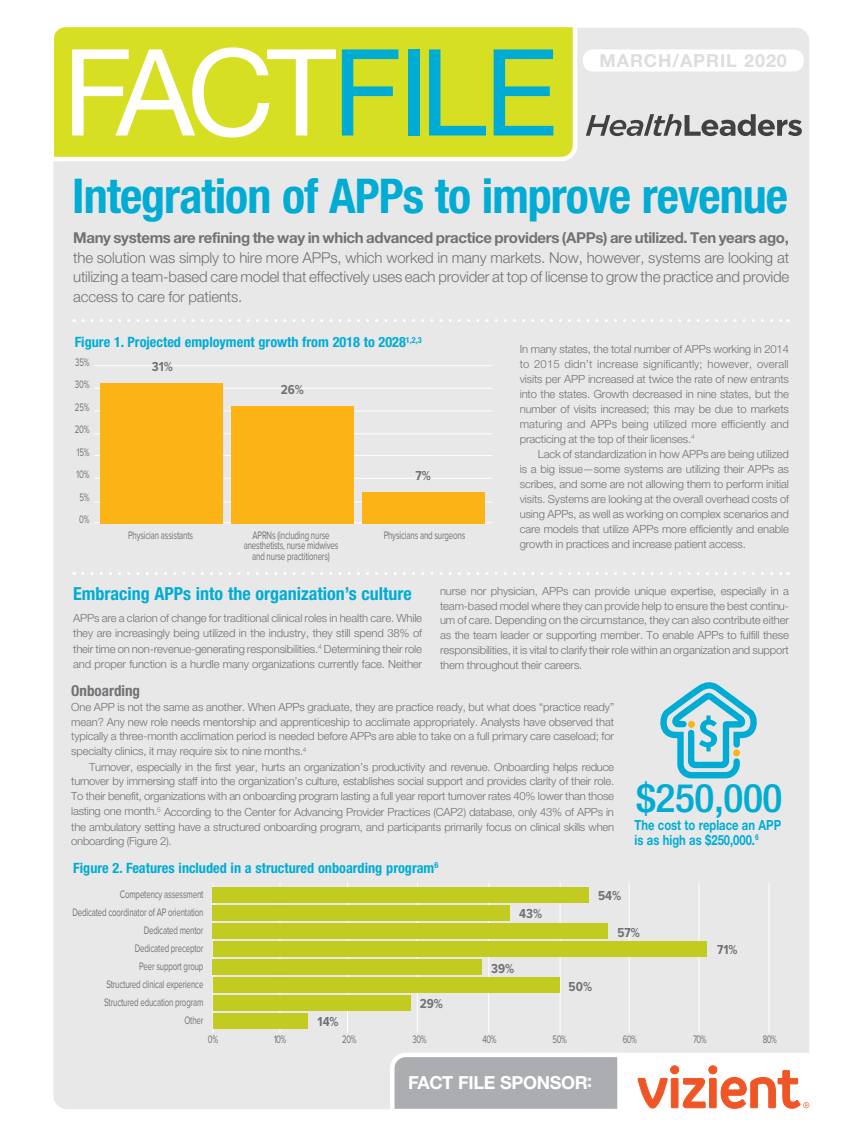
<style>
.page{position:relative;width:864px;height:1134px;background:#fff}
.page>*{position:absolute;margin:0;border:0;box-sizing:border-box;transform-origin:0 0}
.t1{font:120.45px "Helvetica Neue LT Std";letter-spacing:-.06em;color:#fff}
.t2{font:700 condensed 48px "Helvetica Neue LT Std";letter-spacing:-.02em;color:#00acd4}
.t3{font:500 condensed 39.6px "Helvetica Neue LT Std";letter-spacing:-.01em;color:#00acd4;scale:1.05 1}
.t4{font:700 condensed 18px "Helvetica Neue LT Std";color:#00acd4}
.t5{font:700 18px "Helvetica Neue LT Std";letter-spacing:-.02em;color:#fff}
.t6{font:700 18px "Helvetica Neue LT Std";letter-spacing:.05em;color:#dcddde}
.t7{font:300 15px/19.5px "Helvetica Neue LT Std";letter-spacing:-.015em;color:#717275;text-align:justify}
.t8{font:700 15px "Helvetica Neue LT Std";letter-spacing:-.02em;color:#717275}
.t9{font:700 condensed 15px "Helvetica Neue LT Std";color:#717275}
.t10{font:700 condensed 14.25px "Helvetica Neue LT Std";color:#00acd4}
.t11{font:700 14.1px/15.3px "Helvetica Neue LT Std";color:#00acd4;scale:.8 1}
.t12{font:700 13.5px "Proxima Nova Cond";color:#717275}
.t13{font:300 11.25px/15px "Helvetica Neue LT Std";letter-spacing:-.01em;color:#717275;text-align:justify}
.t14{font:11.25px/18px "Proxima Nova";letter-spacing:-.02em;color:#717275;text-align:center;scale:.7 1}
.s1{color:#00acd4}
</style>
<div class="page">
<div style="left:54px;top:28px;width:755px;height:1081px;background:#e8e8e9;border-radius:14px"></div>
<div style="left:583px;top:49px;width:221px;height:22px;background:#fff"></div>
<svg style="left:53px;top:27px;width:524px;height:137px;background:#d9e030"></svg>
<svg style="left:83px;top:319px;width:705px;height:3px"></svg>
<svg style="left:83px;top:572px;width:705px;height:3px"></svg>
<svg style="left:586px;top:114px;width:216px;height:22px"></svg>
<div style="left:586px;top:1055px;width:227px;height:72px;background:#fff"></div>
<div style="left:584px;top:1053px;width:231px;height:76px;border:4px solid #fff"></div>
<svg style="left:390px;top:1053px;width:234px;height:63px;background:#bdbfc1"></svg>
<svg style="left:638px;top:1066px;width:171px;height:43px"></svg>
<hr style="left:94px;top:365px;width:398px;height:1px;background:#fff">
<hr style="left:94px;top:433px;width:398px;height:1px;background:#fff">
<hr style="left:94px;top:411px;width:398px;height:1px;background:#fff">
<hr style="left:94px;top:388px;width:398px;height:1px;background:#fff">
<hr style="left:94px;top:455px;width:398px;height:1px;background:#fff">
<hr style="left:94px;top:478px;width:398px;height:1px;background:#fff">
<hr style="left:94px;top:502px;width:398px;height:1px;background:#fff">
<hr style="left:94px;top:522px;width:398px;height:1px;background:#fff">
<div style="left:101px;top:383px;width:122px;height:140px;background:#fcb316"></div>
<div style="left:231px;top:406px;width:122px;height:117px;background:#fcb316"></div>
<div style="left:362px;top:492px;width:122px;height:31px;background:#fcb316"></div>
<hr style="left:280px;top:883px;width:1px;height:150px;background:#fff">
<hr style="left:347px;top:883px;width:1px;height:150px;background:#fff">
<hr style="left:417px;top:883px;width:1px;height:150px;background:#fff">
<hr style="left:488px;top:883px;width:1px;height:150px;background:#fff">
<hr style="left:560px;top:883px;width:1px;height:150px;background:#fff">
<hr style="left:629px;top:883px;width:1px;height:150px;background:#fff">
<hr style="left:699px;top:883px;width:1px;height:150px;background:#fff">
<hr style="left:769px;top:883px;width:1px;height:150px;background:#fff">
<hr style="left:213px;top:883px;width:1px;height:150px;background:#fff">
<div style="left:213px;top:887px;width:376px;height:16px;background:#c2cb20"></div>
<div style="left:213px;top:941px;width:494px;height:16px;background:#c2cb20"></div>
<div style="left:213px;top:905px;width:297px;height:16px;background:#c2cb20"></div>
<div style="left:213px;top:959px;width:269px;height:16px;background:#c2cb20"></div>
<div style="left:213px;top:996px;width:197px;height:15px;background:#c2cb20"></div>
<div style="left:213px;top:923px;width:395px;height:16px;background:#c2cb20"></div>
<div style="left:213px;top:977px;width:347px;height:16px;background:#c2cb20"></div>
<div style="left:213px;top:1013px;width:95px;height:16px;background:#c2cb20"></div>
<svg style="left:660px;top:682px;width:97px;height:97px"></svg>
<h1 class="t1" style="left:63px;top:21px;width:497px">FACT<span class="s1">FILE</span></h1>
<h3 class="t6" style="left:600px;top:50px;width:189px">MARCH/APRIL 2020</h3>
<h2 class="t2" style="left:72px;top:167px;width:717px">Integration of APPs to improve revenue</h2>
<h3 class="t8" style="left:73px;top:229px;width:717px">Many systems are refining the way in which advanced practice providers (APPs) are utilized. Ten years ago,</h3>
<p class="t7" style="left:73px;top:247px;width:718px">the solution was simply to hire more APPs, which worked in many markets. Now, however, systems are looking at utilizing a team-based care model that effectively uses each provider at top of license to grow the practice and provide access to care for patients.</p>
<p class="t10" style="left:75px;top:334px;width:349px">Figure 1. Projected employment growth from 2018 to 2028<sup>1,2,3</sup></p>
<p class="t14" style="left:75px;top:350px;width:23px;line-height:22.5px">35%<br>30%<br>25%<br>20%<br>15%<br>10%<br>5%<br>0%</p>
<p class="t12" style="left:152px;top:357px;width:23px">31%</p>
<p class="t12" style="left:281px;top:380px;width:25px">26%</p>
<p class="t12" style="left:415px;top:466px;width:17px">7%</p>
<p class="t14" style="left:128px;top:526px;width:95px">Physician assistants</p>
<p class="t14" style="left:253px;top:526px;width:112px">APRNs (including nurse</p>
<p class="t14" style="left:384px;top:526px;width:118px">Physicians and surgeons</p>
<p class="t14" style="left:244px;top:540px;width:137px;line-height:10.5px">anesthetists, nurse midwives and nurse practitioners)</p>
<p class="t13" style="left:520px;top:341px;width:271px">In many states, the total number of APPs working in 2014 to 2015 didn’t increase significantly; however, overall visits per APP increased at twice the rate of new entrants into the states. Growth decreased in nine states, but the number of visits increased; this may be due to markets maturing and APPs being utilized more efficiently and practicing at the top of their licenses.<sup>4</sup></p>
<p class="t13" style="left:520px;top:446px;width:271px;text-indent:18px">Lack of standardization in how APPs are being utilized is a big issue—some systems are utilizing their APPs as scribes, and some are not allowing them to perform initial visits. Systems are looking at the overall overhead costs of using APPs, as well as working on complex scenarios and care models that utilize APPs more efficiently and enable growth in practices and increase patient access.</p>
<h3 class="t4" style="left:73px;top:583px;width:340px">Embracing APPs into the organization’s culture</h3>
<p class="t13" style="left:73px;top:610px;width:350px;line-height:15.5px">APPs are a clarion of change for traditional clinical roles in health care. While they are increasingly being utilized in the industry, they still spend 38% of their time on non-revenue-generating responsibilities.<sup>4</sup> Determining their role and proper function is a hurdle many organizations currently face. Neither</p>
<p class="t13" style="left:440px;top:583px;width:350px">nurse nor physician, APPs can provide unique expertise, especially in a team-based model where they can provide help to ensure the best continu&shy;um of care. Depending on the circumstance, they can also contribute either as the team leader or supporting member. To enable APPs to fulfill these responsibilities, it is vital to clarify their role within an organization and support them throughout their careers.</p>
<h3 class="t9" style="left:71px;top:681px;width:70px">Onboarding</h3>
<p class="t13" style="left:71px;top:699px;width:544px">One APP is not the same as another. When APPs graduate, they are practice ready, but what does “practice ready” mean? Any new role needs mentorship and apprenticeship to acclimate appropriately. Analysts have observed that typically a three-month acclimation period is needed before APPs are able to take on a full primary care caseload; for specialty clinics, it may require six to nine months.<sup>4</sup></p>
<p class="t13" style="left:71px;top:759px;width:544px;text-indent:18px">Turnover, especially in the first year, hurts an organization’s productivity and revenue. Onboarding helps reduce turnover by immersing staff into the organization’s culture, establishes social support and provides clarity of their role.<br>To their benefit, organizations with an onboarding program lasting a full year report turnover rates 40% lower than those lasting one month.<sup>5</sup> According to the Center for Advancing Provider Practices (CAP2) database, only 43% of APPs in the ambulatory setting have a structured onboarding program, and participants primarily focus on clinical skills when onboarding (Figure 2).</p>
<h3 class="t3" style="left:636px;top:774px;width:141px">$250,000</h3>
<p class="t11" style="left:635px;top:817px;width:185px">The cost to replace an APP is as high as $250,000.<sup>6</sup></p>
<p class="t10" style="left:73px;top:860px;width:367px">Figure 2. Features included in a structured onboarding program<sup>6</sup></p>
<p class="t14" style="left:72px;top:885px;width:189px;text-align:right">Competency assessment<br>Dedicated coordinator of AP orientation<br>Dedicated mentor<br>Dedicated preceptor<br>Peer support group<br>Structured clinical experience<br>Structured education program<br>Other</p>
<p class="t12" style="left:420px;top:994px;width:25px">29%</p>
<p class="t12" style="left:318px;top:1012px;width:23px">14%</p>
<p class="t12" style="left:519px;top:904px;width:24px">43%</p>
<p class="t12" style="left:491px;top:958px;width:25px">39%</p>
<p class="t12" style="left:598px;top:886px;width:25px">54%</p>
<p class="t12" style="left:569px;top:976px;width:25px">50%</p>
<p class="t12" style="left:617px;top:922px;width:24px">57%</p>
<p class="t12" style="left:717px;top:940px;width:22px">71%</p>
<p class="t14" style="left:208px;top:1030px;width:16px">0%</p>
<p class="t14" style="left:274px;top:1030px;width:19px">10%</p>
<p class="t14" style="left:342px;top:1030px;width:22px">20%</p>
<p class="t14" style="left:413px;top:1030px;width:22px">30%</p>
<p class="t14" style="left:483px;top:1030px;width:22px">40%</p>
<p class="t14" style="left:553px;top:1030px;width:22px">50%</p>
<p class="t14" style="left:623px;top:1030px;width:22px">60%</p>
<p class="t14" style="left:693px;top:1030px;width:21px">70%</p>
<p class="t14" style="left:763px;top:1030px;width:22px">80%</p>
<h3 class="t5" style="left:408px;top:1071px;width:186px">FACT FILE SPONSOR:</h3>
</div>
